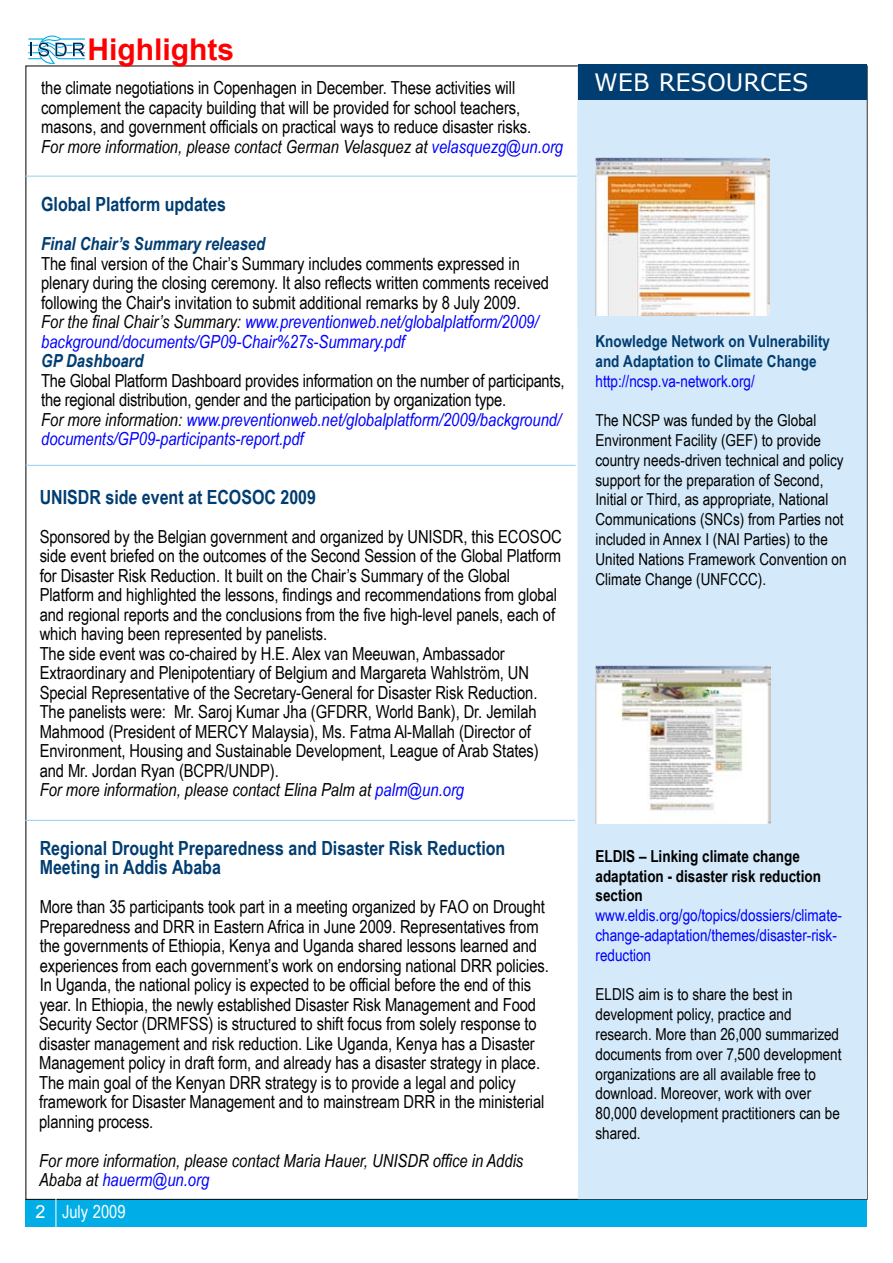
<style>
.page{position:relative;width:893px;height:1263px;background:#fff}
.page>*{position:absolute;margin:0;border:0;box-sizing:border-box;transform-origin:0 0}
.t1{font:700 30px "Arial";color:#f00}
.t2{font:24px "Verdana";color:#fff}
.t3{font:700 19.5px/19.5px "Arial Narrow";color:#003d71}
.t4{font:18px/19.5px "Arial Narrow";letter-spacing:-.005em;color:#000}
.t5{font:italic 18px/19.5px "Arial Narrow";color:#000}
.t6{font:italic 700 18px "Arial Narrow";color:#003d71}
.t7{font:18px "Arial Narrow";color:#fff}
.t8{font:16.5px/19.8px "Arial Narrow";color:#000}
.t9{font:16.5px/19.8px "Arial Narrow";color:#00f}
.t10{font:700 16.5px/19.8px "Arial Narrow";color:#000}
.t11{font:700 16.5px/19.8px "Arial Narrow";color:#003d71}
.s1{font-style:italic}
.s2{font-style:italic;color:#00f}
.s3{color:#00f}
.s4{font-family:"Arial"}
</style>
<div class="page">
<div style="left:26px;top:1199px;width:841px;height:28px;background:#00ade6"></div>
<div style="left:577px;top:66px;width:290px;height:1133px;background:#d4e9f9"></div>
<div style="left:578px;top:65px;width:288px;height:35px;background:#003d71"></div>
<hr style="left:56px;top:1193px;width:1px;height:43px;background:#fff">
<svg style="left:28px;top:35px;width:57px;height:29px"></svg>
<hr style="left:24px;top:176px;width:553px;height:1px;background:#97cff1">
<hr style="left:26px;top:465px;width:550px;height:1px;background:#97cff1">
<hr style="left:25px;top:820px;width:550px;height:1px;background:#97cff1">
<img style="left:595px;top:157px;width:175px;height:158px">
<img style="left:596px;top:665px;width:174px;height:159px">
<h1 class="t1" style="left:87px;top:28px;width:148px">Highlights</h1>
<p class="t4" style="left:41px;top:78px;width:523px">the climate negotiations in Copenhagen in December. These activities will complement the capacity building that will be provided for school teachers, masons, and government officials on practical ways to reduce disaster risks.<br><span class="s1">For more information, please contact German Velasquez at</span> <span class="s2">velasquezg@un.org</span></p>
<p class="t3" style="left:41px;top:194px;width:186px">Global Platform updates</p>
<p class="t6" style="left:41px;top:230px;width:225px">Final Chair’s Summary released</p>
<p class="t4" style="left:41px;top:253px;width:509px">The final version of the Chair’s Summary includes comments expressed in plenary during the closing ceremony. It also reflects written comments received following the Chair's invitation to submit additional remarks by 8 July 2009.<br><span class="s1">For the final Chair’s Summary:</span> <span class="s2">www.preventionweb.net/globalplatform/2009/ background/documents/GP09-Chair%27s-Summary.pdf</span></p>
<p class="t6" style="left:41px;top:347px;width:104px">GP Dashboard</p>
<p class="t4" style="left:41px;top:370px;width:525px">The Global Platform Dashboard provides information on the number of participants, the regional distribution, gender and the participation by organization type.<br><span class="s1">For more information:</span> <span class="s2">www.preventionweb.net/globalplatform/2009/background/ documents/GP09-participants-report.pdf</span></p>
<p class="t3" style="left:40px;top:486px;width:278px">UNISDR side event at ECOSOC 2009</p>
<p class="t4" style="left:40px;top:526px;width:523px">Sponsored by the Belgian government and organized by UNISDR, this ECOSOC side event briefed on the outcomes of the Second Session of the Global Platform for Disaster Risk Reduction. It built on the Chair’s Summary of the Global Platform and highlighted the lessons, findings and recommendations from global and regional reports and the conclusions from the five high-level panels, each of which having been represented by panelists.<br>The side event was co-chaired by H.E. Alex van Meeuwan, Ambassador Extraordinary and Plenipotentiary of Belgium and Margareta Wahlström, UN Special Representative of the Secretary-General for Disaster Risk Reduction.<br>The panelists were: Mr. Saroj Kumar Jha (GFDRR, World Bank), Dr. Jemilah Mahmood (President of MERCY Malaysia), Ms. Fatma Al-Mallah (Director of Environment, Housing and Sustainable Development, League of Arab States) and Mr. Jordan Ryan (BCPR/UNDP).<br><span class="s1">For more information, please contact Elina Palm at</span> <span class="s2">palm@un.org</span></p>
<p class="t3" style="left:40px;top:837px;width:467px">Regional Drought Preparedness and Disaster Risk Reduction<br>Meeting in Addis Ababa</p>
<p class="t4" style="left:39px;top:897px;width:511px">More than 35 participants took part in a meeting organized by FAO on Drought Preparedness and DRR in Eastern Africa in June 2009. Representatives from the governments of Ethiopia, Kenya and Uganda shared lessons learned and experiences from each government’s work on endorsing national DRR policies.<br>In Uganda, the national policy is expected to be official before the end of this year. In Ethiopia, the newly established Disaster Risk Management and Food Security Sector (DRMFSS) is structured to shift focus from solely response to disaster management and risk reduction. Like Uganda, Kenya has a Disaster Management policy in draft form, and already has a disaster strategy in place.<br>The main goal of the Kenyan DRR strategy is to provide a legal and policy framework for Disaster Management and to mainstream DRR in the ministerial planning process.</p>
<p class="t5" style="left:39px;top:1150px;width:486px">For more information, please contact Maria Hauer, UNISDR office in Addis<br>Ababa at <span class="s3">hauerm@un.org</span></p>
<p class="t7" style="left:36px;top:1198px;width:92px"><span class="s4">2</span> July 2009</p>
<h2 class="t2" style="left:594px;top:67px;width:216px">WEB RESOURCES</h2>
<p class="t11" style="left:595px;top:330px;width:236px">Knowledge Network on Vulnerability and Adaptation to Climate Change</p>
<p class="t9" style="left:595px;top:370px;width:161px">http://ncsp.va-network.org/</p>
<p class="t8" style="left:595px;top:410px;width:253px">The NCSP was funded by the Global Environment Facility (GEF) to provide country needs-driven technical and policy support for the preparation of Second, Initial or Third, as appropriate, National Communications (SNCs) from Parties not included in Annex I (NAI Parties) to the United Nations Framework Convention on Climate Change (UNFCCC).</p>
<p class="t10" style="left:595px;top:845px;width:227px">ELDIS – Linking climate change adaptation - disaster risk reduction section</p>
<p class="t9" style="left:595px;top:905px;width:248px">www.eldis.org/go/topics/dossiers/climate&shy;change-adaptation/themes/disaster-risk&shy;reduction</p>
<p class="t8" style="left:595px;top:984px;width:247px">ELDIS aim is to share the best in development policy, practice and research. More than 26,000 summarized documents from over 7,500 development organizations are all available free to download. Moreover, work with over 80,000 development practitioners can be shared.</p>
</div>
